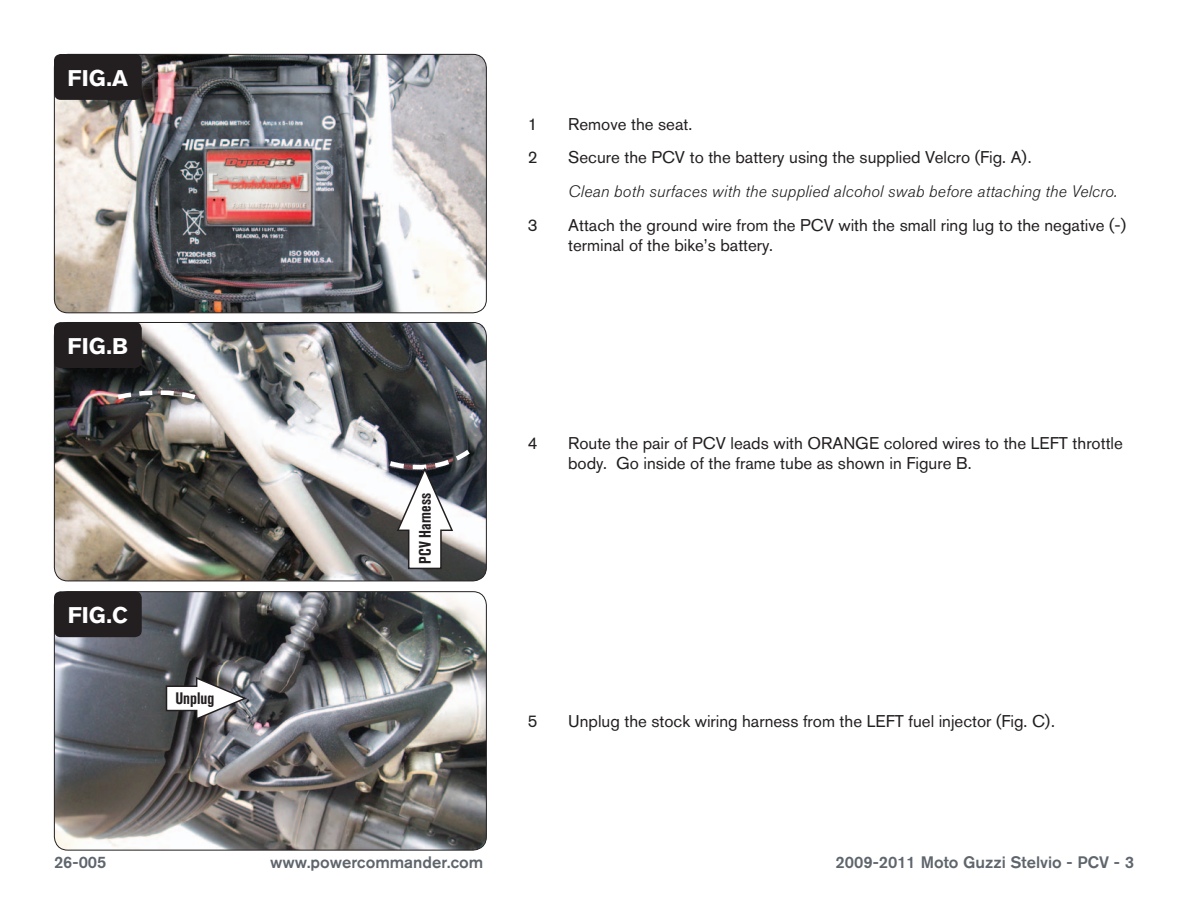
<style>
.page{position:relative;width:1188px;height:918px;background:#fff}
.page>*{position:absolute;margin:0;border:0;box-sizing:border-box;transform-origin:0 0}
.t1{font:700 22.5px "Akzidenz Grotesk BQ";color:#fff}
.Bodycopy{font:16.8px/20.2px "Akzidenz Grotesk BQ";color:#231f20}
.Bodycopy-2{font:italic 300 16.5px "Akzidenz Grotesk BQ";letter-spacing:.01em;color:#231f20}
.t2{font:500 16.5px "Akzidenz Grotesk BQ";color:#5e656c}
.t3{font:700 condensed 16.5px "Akzidenz Grotesk BQ";color:#231f20}
</style>
<div class="page">
<img style="left:54px;top:592px;width:432px;height:258px">
<div style="left:54px;top:591px;width:433px;height:259px;border:1px solid #231f20;border-radius:14px"></div>
<img style="left:54px;top:54px;width:432px;height:259px">
<div style="left:54px;top:54px;width:433px;height:259px;border:1px solid #231f20;border-radius:14px"></div>
<img style="left:54px;top:322px;width:432px;height:259px">
<div style="left:54px;top:322px;width:433px;height:259px;border:1px solid #231f20;border-radius:14px"></div>
<div style="left:54px;top:54px;width:88px;height:46px;background:#231f20;border-radius:7px"></div>
<div style="left:54px;top:591px;width:88px;height:46px;background:#231f20;border-radius:7px"></div>
<div style="left:54px;top:322px;width:88px;height:46px;background:#231f20;border-radius:7px"></div>
<svg style="left:165px;top:676px;width:84px;height:45px"></svg>
<svg style="left:113px;top:387px;width:86px;height:16px"></svg>
<svg style="left:386px;top:445px;width:89px;height:125px"></svg>
<p class="t1" style="left:68px;top:65px;width:62px">FIG.A</p>
<p class="t1" style="left:68px;top:333px;width:62px">FIG.B</p>
<p class="t1" style="left:68px;top:602px;width:62px">FIG.C</p>
<p class="t3" style="left:175px;top:688px;width:40px">Unplug</p>
<p class="t3" style="left:416px;top:564px;width:72px;rotate:-90deg">PCV Harness</p>
<p class="Bodycopy" style="left:528px;top:114px;width:11px">1</p>
<p class="Bodycopy" style="left:568px;top:114px;width:126px">Remove the seat.</p>
<p class="Bodycopy" style="left:528px;top:147px;width:11px">2</p>
<p class="Bodycopy" style="left:568px;top:147px;width:465px">Secure the PCV to the battery using the supplied Velcro (Fig. A).</p>
<p class="Bodycopy-2" style="left:568px;top:182px;width:551px">Clean both surfaces with the supplied alcohol swab before attaching the Velcro.</p>
<p class="Bodycopy" style="left:528px;top:215px;width:11px">3</p>
<p class="Bodycopy" style="left:568px;top:215px;width:559px">Attach the ground wire from the PCV with the small ring lug to the negative (-) terminal of the bike’s battery.</p>
<p class="Bodycopy" style="left:528px;top:433px;width:11px">4</p>
<p class="Bodycopy" style="left:568px;top:433px;width:556px">Route the pair of PCV leads with ORANGE colored wires to the LEFT throttle body. Go inside of the frame tube as shown in Figure B.</p>
<p class="Bodycopy" style="left:528px;top:711px;width:11px">5</p>
<p class="Bodycopy" style="left:568px;top:711px;width:488px">Unplug the stock wiring harness from the LEFT fuel injector (Fig. C).</p>
<p class="t2" style="left:54px;top:852px;width:54px">26-005</p>
<p class="t2" style="left:270px;top:852px;width:215px">www.powercommander.com</p>
<p class="t2" style="left:836px;top:852px;width:300px">2009-2011 Moto Guzzi Stelvio - PCV - 3</p>
</div>
